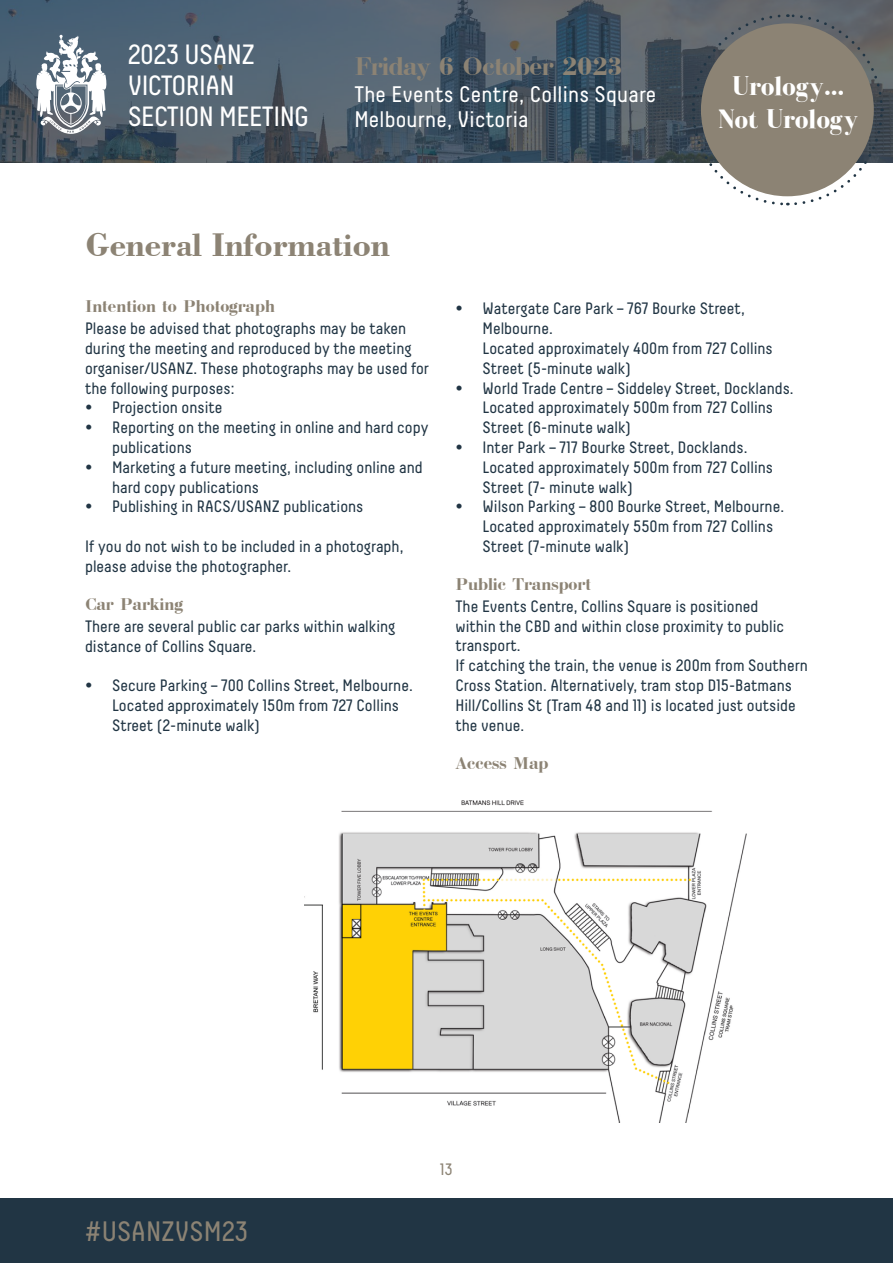
<style>
.page{position:relative;width:893px;height:1263px;background:#fff}
.page>*{position:absolute;margin:0;border:0;box-sizing:border-box;transform-origin:0 0}
.t1{font:700 34.5px "Bodoni BT";letter-spacing:-.01em;color:#8c8374}
.t2{font:28.05px "Decima";color:#8c8374}
.t3{font:27.75px/31px "Decima";letter-spacing:-.02em;color:#fff}
.t4{font:700 27.45px/32.8px "Bodoni FLF";color:#fff;text-align:center}
.t5{font:27px "Bodoni Bold Cyrillic";letter-spacing:-.02em;color:#8c8374}
.t6{font:22.5px/24.3px "Decima";letter-spacing:.01em;color:#fff}
.t7{font:18px "Bodoni Bold Cyrillic";color:#8c8374}
.t8{font:16.5px/19.8px "Decima";color:#213544}
.t9{font:16.5px "Decima";color:#8c8374}
</style>
<div class="page">
<svg style="left:0;top:0;width:893px;height:163px;background:#4a5a68"></svg>
<div style="left:0;top:1198px;width:893px;height:65px;background:#213544"></div>
<svg style="left:690px;top:13px;width:194px;height:193px;background:#8d8982"></svg>
<svg style="left:36px;top:35px;width:71px;height:99px"></svg>
<img style="left:304px;top:800px;width:443px;height:322px">
<h3 class="t3" style="left:128px;top:39px;width:183px">2023 USANZ<br>VICTORIAN<br>SECTION MEETING</h3>
<h3 class="t5" style="left:354px;top:53px;width:270px">Friday 6 October 2023</h3>
<h3 class="t6" style="left:354px;top:82px;width:303px">The Events Centre, Collins Square<br>Melbourne, Victoria</h3>
<h1 class="t1" style="left:85px;top:223px;width:306px">General Information</h1>
<h3 class="t4" style="left:718px;top:71px;width:141px">Urology…<br>Not Urology</h3>
<p class="t7" style="left:85px;top:297px;width:191px">Intention to Photograph</p>
<p class="t8" style="left:85px;top:318px;width:346px">Please be advised that photographs may be taken during the meeting and reproduced by the meeting organiser/USANZ. These photographs may be used for the following purposes:</p>
<p class="t8" style="left:85px;top:398px;width:139px">• Projection onsite</p>
<p class="t8" style="left:112px;top:417px;width:318px;text-indent:-27px">• Reporting on the meeting in online and hard copy publications</p>
<p class="t8" style="left:112px;top:457px;width:312px;text-indent:-27px">• Marketing a future meeting, including online and hard copy publications</p>
<p class="t8" style="left:85px;top:497px;width:280px">• Publishing in RACS/USANZ publications</p>
<p class="t8" style="left:85px;top:536px;width:320px">If you do not wish to be included in a photograph, please advise the photographer.</p>
<p class="t7" style="left:85px;top:595px;width:99px">Car Parking</p>
<p class="t8" style="left:85px;top:616px;width:312px">There are several public car parks within walking distance of Collins Square.</p>
<p class="t8" style="left:112px;top:675px;width:302px;text-indent:-27px">• Secure Parking – 700 Collins Street, Melbourne.<br>Located approximately 150m from 727 Collins<br>Street (2-minute walk)</p>
<p class="t8" style="left:482px;top:299px;width:292px;text-indent:-27px">• Watergate Care Park – 767 Bourke Street,<br>Melbourne.<br>Located approximately 400m from 727 Collins<br>Street (5-minute walk)</p>
<p class="t8" style="left:482px;top:378px;width:313px;text-indent:-27px">• World Trade Centre – Siddeley Street, Docklands.<br>Located approximately 500m from 727 Collins<br>Street (6-minute walk)</p>
<p class="t8" style="left:482px;top:437px;width:292px;text-indent:-27px">• Inter Park – 717 Bourke Street, Docklands.<br>Located approximately 500m from 727 Collins<br>Street (7- minute walk)</p>
<p class="t8" style="left:482px;top:497px;width:303px;text-indent:-27px">• Wilson Parking – 800 Bourke Street, Melbourne.<br>Located approximately 550m from 727 Collins<br>Street (7-minute walk)</p>
<p class="t7" style="left:455px;top:575px;width:137px">Public Transport</p>
<p class="t8" style="left:455px;top:596px;width:354px">The Events Centre, Collins Square is positioned<br>within the CBD and within close proximity to public transport.<br>If catching the train, the venue is 200m from Southern Cross Station. Alternatively, tram stop D15-Batmans Hill/Collins St (Tram 48 and 11) is located just outside the venue.</p>
<p class="t7" style="left:455px;top:754px;width:95px">Access Map</p>
<h2 class="t2" style="left:84px;top:1216px;width:165px">#USANZVSM23</h2>
<p class="t9" style="left:440px;top:1159px;width:14px">13</p>
</div>
